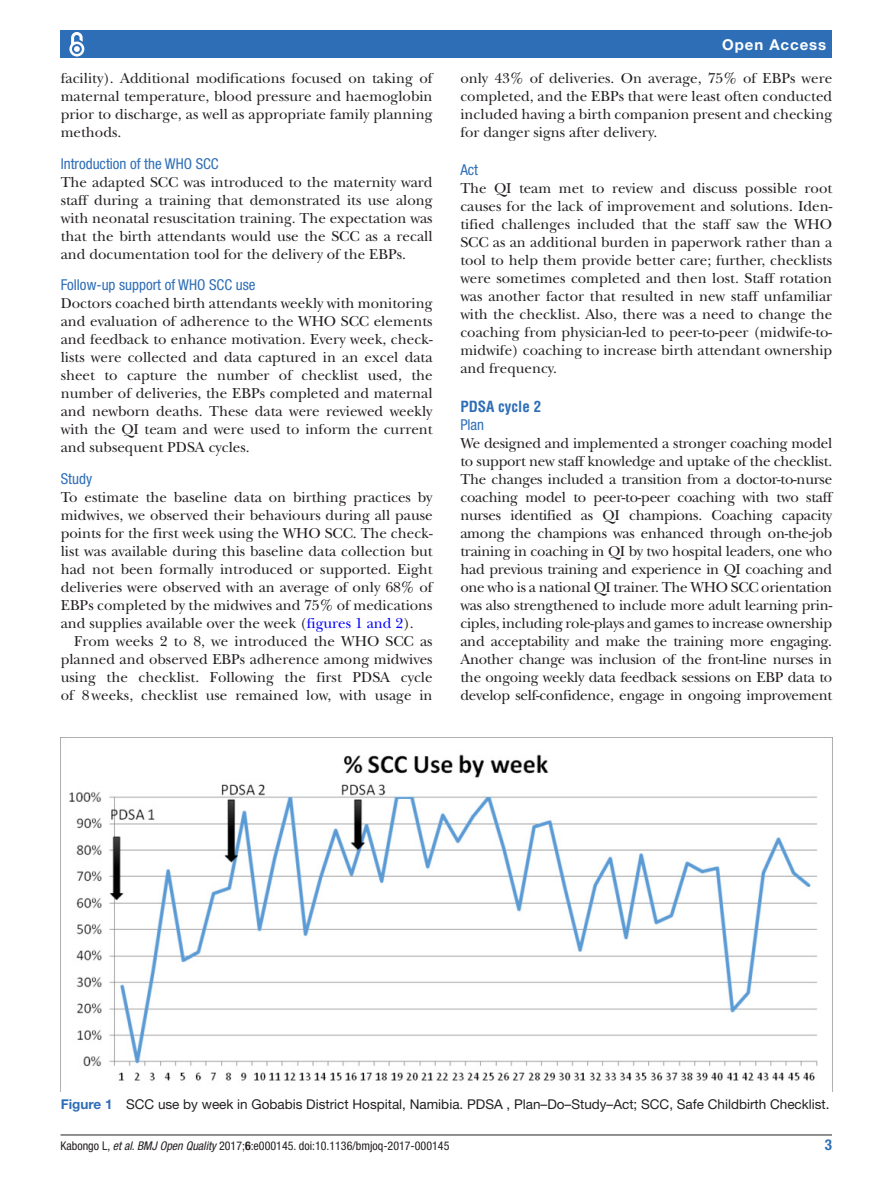
<style>
.page{position:relative;width:893px;height:1191px;background:#fff}
.page>*{position:absolute;margin:0;border:0;box-sizing:border-box;transform-origin:0 0}
.t1{font:15px/18px "New Baskerville";color:#231f20;text-align:justify}
.t2{font:condensed 15px "Helvetica Neue LT Std";color:#2e6eb7}
.t3{font:700 15px "Helvetica Neue LT Std";letter-spacing:.065em;color:#fff}
.t4{font:700 condensed 15px "Helvetica LT Std";color:#2e6eb7}
.t5{font:700 condensed 15px "Helvetica Neue LT Std";color:#2e6eb7}
.t6{font:13.5px "Helvetica Neue LT Std";color:#231f20}
.t7{font:condensed 12px "Helvetica Neue LT Std";color:#231f20}
.s1{color:#00f}
.s2{font-weight:700;color:#2e6eb7}
.s3{font-style:italic}
.s4{font-weight:700}
</style>
<div class="page">
<hr style="left:61px;top:1134px;width:771px;height:1px;background:#231f20">
<div style="left:61px;top:31px;width:771px;height:27px;background:#2e6eb7"></div>
<svg style="left:69px;top:32px;width:16px;height:25px"></svg>
<img style="left:69px;top:754px;width:749px;height:327px">
<p class="t1" style="left:61px;top:69px;width:373px">facility). Additional modifications focused on taking of maternal temperature, blood pressure and haemoglobin prior to discharge, as well as appropriate family planning methods.</p>
<p class="t2" style="left:61px;top:155px;width:159px">Introduction of the WHO SCC</p>
<p class="t1" style="left:61px;top:173px;width:373px">The adapted SCC was introduced to the maternity ward staff during a training that demonstrated its use along with neonatal resuscitation training. The expectation was that the birth attendants would use the SCC as a recall and documentation tool for the delivery of the EBPs.</p>
<p class="t2" style="left:61px;top:276px;width:196px">Follow-up support of WHO SCC use</p>
<p class="t1" style="left:61px;top:294px;width:373px">Doctors coached birth attendants weekly with monitoring and evaluation of adherence to the WHO SCC elements and feedback to enhance motivation. Every week, check&shy;lists were collected and data captured in an excel data sheet to capture the number of checklist used, the number of deliveries, the EBPs completed and maternal and newborn deaths. These data were reviewed weekly with the QI team and were used to inform the current and subsequent PDSA cycles.</p>
<p class="t2" style="left:61px;top:470px;width:33px">Study</p>
<p class="t1" style="left:61px;top:488px;width:373px">To estimate the baseline data on birthing practices by midwives, we observed their behaviours during all pause points for the first week using the WHO SCC. The check&shy;list was available during this baseline data collection but had not been formally introduced or supported. Eight deliveries were observed with an average of only 68% of EBPs completed by the midwives and 75% of medications and supplies available over the week (<span class="s1">figures 1 and 2</span>).</p>
<p class="t1" style="left:61px;top:632px;width:373px;text-indent:14px">From weeks 2 to 8, we introduced the WHO SCC as planned and observed EBPs adherence among midwives using the checklist. Following the first PDSA cycle of 8weeks, checklist use remained low, with usage in</p>
<p class="t3" style="left:722px;top:35px;width:106px">Open Access</p>
<p class="t1" style="left:460px;top:69px;width:373px">only 43% of deliveries. On average, 75% of EBPs were completed, and the EBPs that were least often conducted included having a birth companion present and checking for danger signs after delivery.</p>
<p class="t2" style="left:460px;top:161px;width:19px">Act</p>
<p class="t1" style="left:460px;top:179px;width:373px">The QI team met to review and discuss possible root causes for the lack of improvement and solutions. Iden&shy;tified challenges included that the staff saw the WHO SCC as an additional burden in paperwork rather than a tool to help them provide better care; further, checklists were sometimes completed and then lost. Staff rotation was another factor that resulted in new staff unfamiliar with the checklist. Also, there was a need to change the coaching from physician-led to peer-to-peer (midwife-to&shy;midwife) coaching to increase birth attendant ownership and frequency.</p>
<p class="t4" style="left:460px;top:397px;width:18px">PDSA</p>
<p class="t4" style="left:498px;top:397px;width:44px">cycle 2</p>
<p class="t2" style="left:460px;top:416px;width:25px">Plan</p>
<p class="t1" style="left:460px;top:434px;width:373px">We designed and implemented a stronger coaching model to support new staff knowledge and uptake of the checklist.<br>The changes included a transition from a doctor-to-nurse coaching model to peer-to-peer coaching with two staff nurses identified as QI champions. Coaching capacity among the champions was enhanced through on-the-job training in coaching in QI by two hospital leaders, one who had previous training and experience in QI coaching and one who is a national QI trainer. The WHO SCC orientation was also strengthened to include more adult learning prin&shy;ciples, including role-plays and games to increase ownership and acceptability and make the training more engaging.<br>Another change was inclusion of the front-line nurses in the ongoing weekly data feedback sessions on EBP data to develop self-confidence, engage in ongoing improvement</p>
<p class="t6" style="left:61px;top:1096px;width:770px"><span class="s2">Figure 1</span> SCC use by week in Gobabis District Hospital, Namibia. PDSA , Plan–Do–Study–Act; SCC, Safe Childbirth Checklist.</p>
<p class="t7" style="left:61px;top:1138px;width:390px">Kabongo L, <span class="s3">et al</span>. <span class="s3">BMJ Open Quality</span> 2017;<span class="s4">6</span>:e000145. doi:10.1136/bmjoq-2017-000145</p>
<p class="t5" style="left:825px;top:1135px;width:9px">3</p>
</div>
